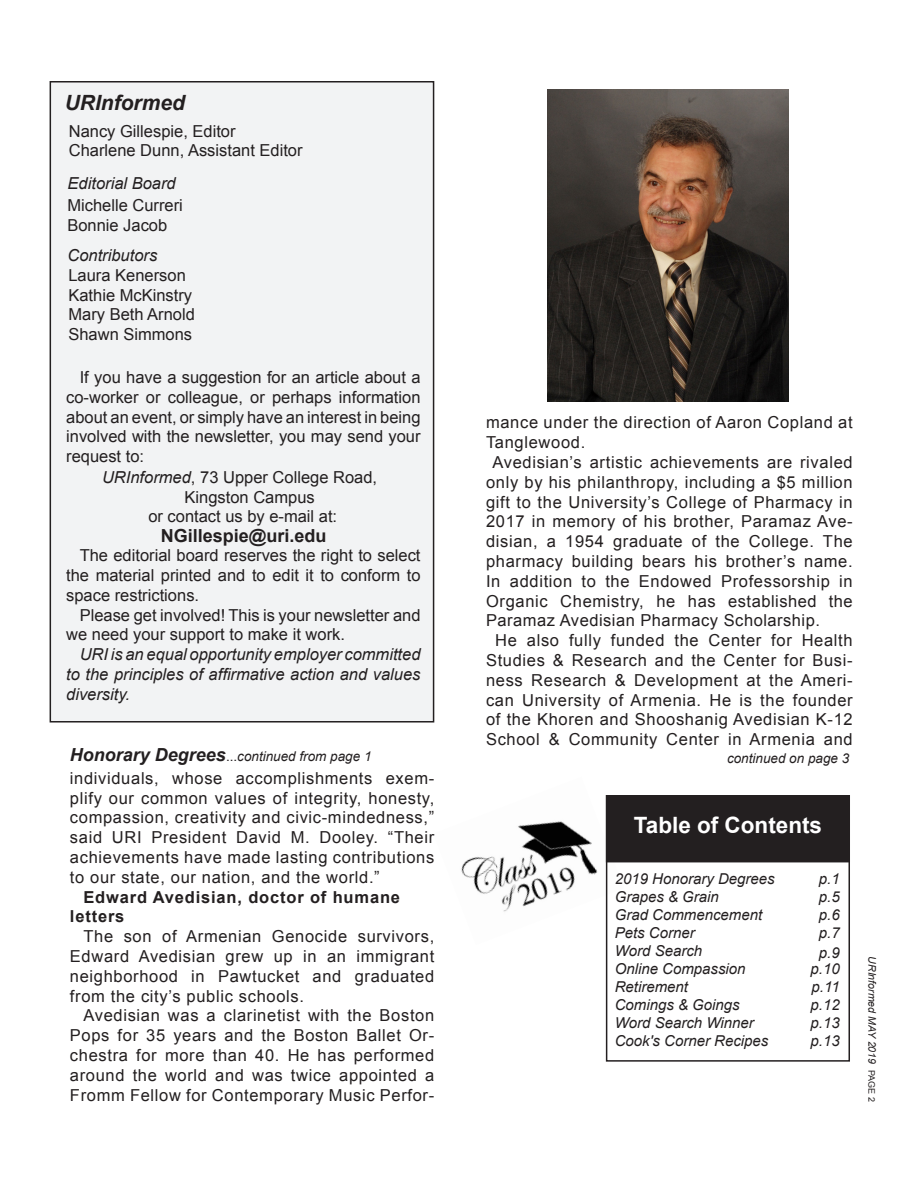
<style>
.page{position:relative;width:918px;height:1188px;background:#fff}
.page>*{position:absolute;margin:0;border:0;box-sizing:border-box;transform-origin:0 0}
.t1{font:700 22.5px "Arial";color:#fff}
.t2{font:italic 700 21px "Arial";color:#231f20}
.t3{font:700 18px "Arial";color:#231f20}
.t4{font:16.5px/19.8px "Arial";letter-spacing:.035em;color:#231f20;text-align:justify}
.t5{font:16.5px/19.8px "Arial";color:#231f20}
.t6{font:italic 16.5px/19.8px "Arial";color:#231f20;text-align:justify}
.t7{font:700 16.5px "Arial";letter-spacing:.05em;color:#231f20}
.t8{font:italic 15px "Arial";color:#231f20}
.t9{font:italic 13.5px "Arial";color:#231f20}
.t10{font:italic 10.5px "Arial";color:#231f20}
.s1{font-style:italic}
.s2{font-weight:700;font-size:18px}
.s3{font-style:normal}
.s4{font-style:normal;font-size:9px}
</style>
<div class="page">
<img style="left:461px;top:795px;width:163px;height:150px">
<div style="left:50px;top:82px;width:384px;height:640px;background:#f2f3f4"></div>
<div style="left:50px;top:81px;width:384px;height:642px;border:2px solid #231f20"></div>
<div style="left:606px;top:795px;width:244px;height:267px;border:2px solid #231f20"></div>
<div style="left:607px;top:796px;width:242px;height:66px;background:#231f20"></div>
<div style="left:606px;top:795px;width:244px;height:67px;border:2px solid #231f20"></div>
<img style="left:548px;top:89px;width:241px;height:313px">
<p class="t2" style="left:65px;top:89px;width:122px">URInformed</p>
<p class="t5" style="left:69px;top:121px;width:168px">Nancy Gillespie, Editor</p>
<p class="t5" style="left:69px;top:141px;width:235px">Charlene Dunn, Assistant Editor</p>
<p class="t6" style="left:68px;top:174px;width:110px">Editorial Board</p>
<p class="t5" style="left:67px;top:196px;width:117px">Michelle Curreri</p>
<p class="t5" style="left:67px;top:215px;width:101px">Bonnie Jacob</p>
<p class="t6" style="left:67px;top:245px;width:91px">Contributors</p>
<p class="t5" style="left:68px;top:265px;width:119px">Laura Kenerson</p>
<p class="t5" style="left:68px;top:285px;width:125px">Kathie McKinstry</p>
<p class="t5" style="left:68px;top:305px;width:128px">Mary Beth Arnold</p>
<p class="t5" style="left:68px;top:325px;width:125px">Shawn Simmons</p>
<p class="t4" style="left:66px;top:368px;width:356px;text-indent:13px">If you have a suggestion for an article about a co-worker or colleague, or perhaps information about an event, or simply have an interest in being involved with the newsletter, you may send your request to:</p>
<p class="t4" style="left:486px;top:413px;width:368px">mance under the direction of Aaron Copland at<br>Tanglewood.</p>
<p class="t4" style="left:486px;top:452px;width:368px;text-indent:6px">Avedisian’s artistic achievements are rivaled only by his philanthropy, including a $5 million gift to the University’s College of Pharmacy in 2017 in memory of his brother, Paramaz Ave&shy;disian, a 1954 graduate of the College. The pharmacy building bears his brother’s name.<br>In addition to the Endowed Professorship in Organic Chemistry, he has established the Paramaz Avedisian Pharmacy Scholarship.</p>
<p class="t4" style="left:486px;top:631px;width:368px;text-align:center">He also fully funded the Center for Health Studies &amp; Research and the Center for Busi&shy;ness Research &amp; Development at the Ameri&shy;can University of Armenia. He is the founder of the Khoren and Shooshanig Avedisian K-12<br>School &amp; Community Center in Armenia and</p>
<p class="t5" style="left:102px;top:467px;width:277px"><span class="s1">URInformed</span>, 73 Upper College Road,</p>
<p class="t5" style="left:185px;top:487px;width:132px">Kingston Campus</p>
<p class="t3" style="left:161px;top:524px;width:167px">NGillespie@uri.edu</p>
<p class="t5" style="left:148px;top:507px;width:190px">or contact us by e-mail at:</p>
<p class="t4" style="left:66px;top:546px;width:356px;text-indent:13px">The editorial board reserves the right to select the material printed and to edit it to conform to space restrictions.</p>
<p class="t5" style="left:66px;top:605px;width:356px;text-indent:13px">Please get involved! This is your newsletter and we need your support to make it work.</p>
<p class="t6" style="left:66px;top:645px;width:356px;text-indent:14px">URI is an equal opportunity employer committed to the principles of affirmative action and values diversity.</p>
<p class="t9" style="left:70px;top:748px;width:303px"><span class="s2">Honorary Degrees</span><span class="s3">...</span>continued from page 1</p>
<p class="t9" style="left:727px;top:749px;width:124px">continued on page 3</p>
<p class="t4" style="left:70px;top:768px;width:366px">individuals, whose accomplishments exem&shy;plify our common values of integrity, honesty, compassion, creativity and civic-mindedness,” said URI President David M. Dooley. “Their achievements have made lasting contributions to our state, our nation, and the world.”</p>
<p class="t7" style="left:83px;top:886px;width:318px">Edward Avedisian, doctor of humane</p>
<p class="t7" style="left:70px;top:906px;width:56px">letters</p>
<p class="t4" style="left:70px;top:927px;width:366px;text-indent:13px">The son of Armenian Genocide survivors, Edward Avedisian grew up in an immigrant neighborhood in Pawtucket and graduated from the city’s public schools.</p>
<p class="t4" style="left:70px;top:1006px;width:366px;text-indent:13px">Avedisian was a clarinetist with the Boston Pops for 35 years and the Boston Ballet Or&shy;chestra for more than 40. He has performed around the world and was twice appointed a Fromm Fellow for Contemporary Music Perfor-</p>
<p class="t1" style="left:634px;top:810px;width:190px">Table of Contents</p>
<p class="t8" style="left:615px;top:869px;width:162px">2019 Honorary Degrees</p>
<p class="t8" style="left:819px;top:869px;width:22px">p.1</p>
<p class="t8" style="left:615px;top:887px;width:106px">Grapes &amp; Grain</p>
<p class="t8" style="left:819px;top:887px;width:22px">p.5</p>
<p class="t8" style="left:615px;top:905px;width:149px">Grad Commencement</p>
<p class="t8" style="left:819px;top:905px;width:22px">p.6</p>
<p class="t8" style="left:615px;top:923px;width:82px">Pets Corner</p>
<p class="t8" style="left:819px;top:923px;width:22px">p.7</p>
<p class="t8" style="left:615px;top:941px;width:89px">Word Search</p>
<p class="t8" style="left:819px;top:943px;width:22px">p.9</p>
<p class="t8" style="left:615px;top:959px;width:132px">Online Compassion</p>
<p class="t8" style="left:811px;top:959px;width:31px">p.10</p>
<p class="t8" style="left:615px;top:977px;width:75px">Retirement</p>
<p class="t8" style="left:812px;top:977px;width:30px">p.11</p>
<p class="t8" style="left:615px;top:995px;width:127px">Comings &amp; Goings</p>
<p class="t8" style="left:811px;top:995px;width:31px">p.12</p>
<p class="t8" style="left:615px;top:1013px;width:141px">Word Search Winner</p>
<p class="t8" style="left:811px;top:1013px;width:31px">p.13</p>
<p class="t8" style="left:615px;top:1031px;width:155px">Cook's Corner Recipes</p>
<p class="t8" style="left:811px;top:1031px;width:31px">p.13</p>
<p class="t10" style="left:879px;top:956px;width:147px;rotate:90deg">URInformed MAY 2019 <span class="s4">PAGE 2</span></p>
</div>
